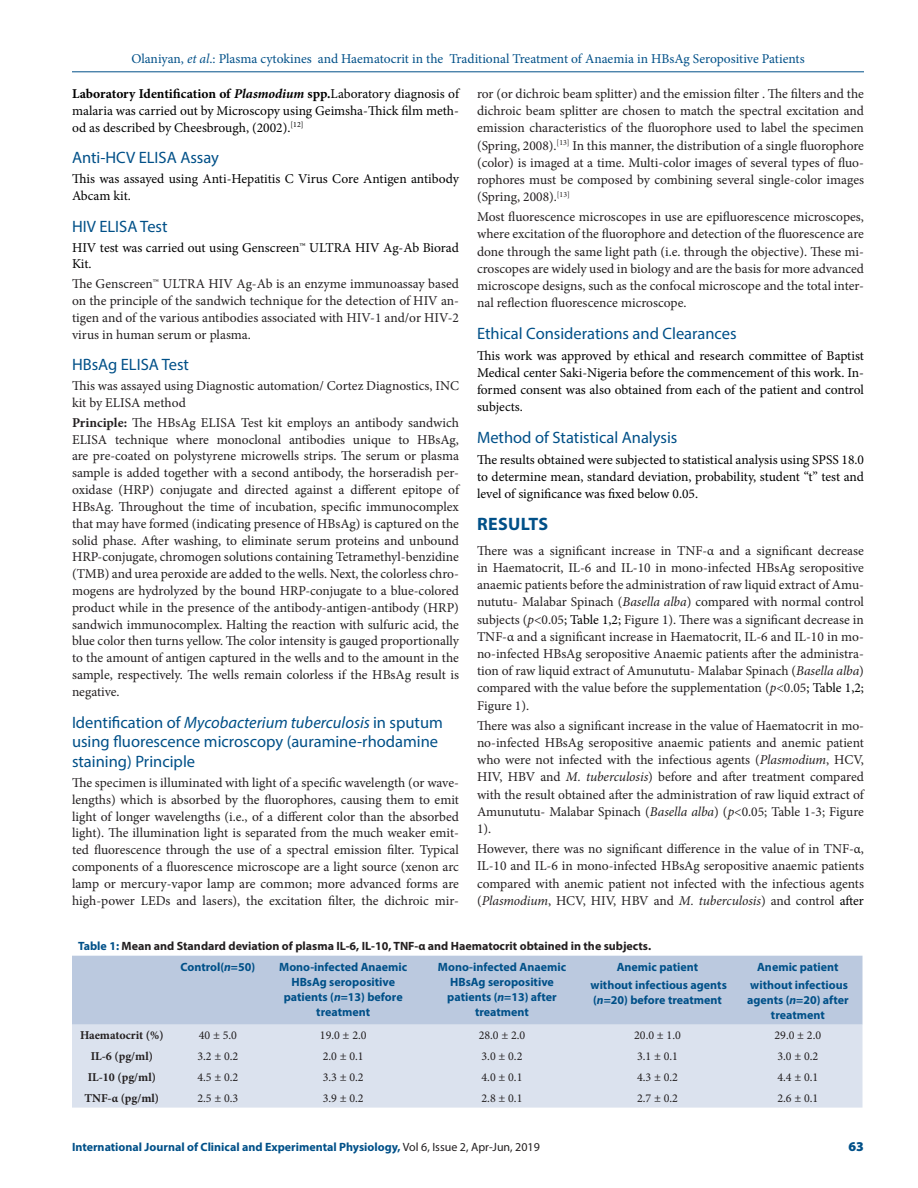
<style>
.page{position:relative;width:918px;height:1188px;background:#fff}
.page>*{position:absolute;margin:0;border:0;box-sizing:border-box;transform-origin:0 0}
._1_HD{font:700 18px "Myriad Pro";letter-spacing:.02em;color:#005088}
._2_HD{font:16.5px/19.8px "Myriad Pro";color:#005088}
.TXT{font:13.5px/17.2px "Minion Pro";color:#231f20;text-align:justify}
.TXT-2{font:13.5px/17.2px "Minion Pro";color:#000;text-align:justify}
.t1{font:13.5px "Minion Pro";color:#005088}
.RRH{font:900 13.5px "Myriad Pro";color:#005088}
.TCH{font:700 12px/15px "Myriad Pro";color:#005088;text-align:center}
.TB{font:12px "Minion Pro";color:#231f20}
.TT{font:700 12px "Myriad Pro";color:#231f20}
.RRH-2{font:700 12px "Myriad Pro";color:#005088}
.TB-2{font:700 12px "Minion Pro";color:#231f20}
.s1{font-style:italic}
.s2{color:#000}
.s3{font-weight:700}
.s4{font-weight:700;font-style:italic}
.s5{color:#005088}
.s6{font-weight:400;color:#231f20}
</style>
<div class="page">
<hr style="left:72px;top:72px;width:792px;height:1px;background:#005088">
<div style="left:72px;top:956px;width:790px;height:69px;background:#bbc9df"></div>
<div style="left:72px;top:1025px;width:790px;height:83px;background:#dbe2ee"></div>
<p class="t1" style="left:131px;top:50px;width:675px">Olaniyan, <span class="s1">et al</span>.: Plasma cytokines and Haematocrit in the Traditional Treatment of Anaemia in HBsAg Seropositive Patients</p>
<p class="TXT" style="left:477px;top:85px;width:389px">ror (or dichroic beam splitter) and the emission filter . The filters and the dichroic beam splitter are chosen to match the spectral excitation and emission characteristics of the fluorophore used to label the specimen (Spring, 2008).<sup>[13]</sup> In this manner, the distribution of a single fluorophore (color) is imaged at a time. Multi-color images of several types of fluo&shy;rophores must be composed by combining several single-color images (Spring, 2008).<sup>[13]</sup></p>
<p class="TXT" style="left:477px;top:208px;width:389px">Most fluorescence microscopes in use are epifluorescence microscopes, where excitation of the fluorophore and detection of the fluorescence are done through the same light path (i.e. through the objective). These mi&shy;croscopes are widely used in biology and are the basis for more advanced microscope designs, such as the confocal microscope and the total inter&shy;nal reflection fluorescence microscope.</p>
<p class="_2_HD" style="left:477px;top:324px;width:261px">Ethical Considerations and Clearances</p>
<p class="TXT-2" style="left:477px;top:347px;width:389px">This work was approved by ethical and research committee of Baptist Medical center Saki-Nigeria before the commencement of this work. In&shy;formed consent was also obtained from each of the patient and control subjects.</p>
<p class="_2_HD" style="left:477px;top:428px;width:202px">Method of Statistical Analysis</p>
<p class="TXT-2" style="left:477px;top:451px;width:389px">The results obtained were subjected to statistical analysis using SPSS 18.0 to determine mean, standard deviation, probability, student “t” test and level of significance was fixed below 0.05.</p>
<p class="_1_HD" style="left:477px;top:512px;width:73px">RESULTS</p>
<p class="TXT" style="left:477px;top:542px;width:389px">There was a significant increase in TNF-α and a significant decrease in Haematocrit, IL-6 and IL-10 in mono-infected HBsAg seropositive anaemic patients before the administration of raw liquid extract of Amu&shy;nututu- Malabar Spinach (<span class="s1">Basella alba</span>) compared with normal control subjects (<span class="s1">p</span>&lt;0.05<span class="s2">; Table 1,2;</span> Figure 1). There was a significant decrease in TNF-α and a significant increase in Haematocrit, IL-6 and IL-10 in mo&shy;no-infected HBsAg seropositive Anaemic patients after the administra&shy;tion of raw liquid extract of Amunututu- Malabar Spinach (<span class="s1">Basella alba</span>) compared with the value before the supplementation (<span class="s1">p</span>&lt;0.05<span class="s2">; Table 1,2; </span>Figure 1).</p>
<p class="TXT" style="left:477px;top:717px;width:389px">There was also a significant increase in the value of Haematocrit in mo&shy;no-infected HBsAg seropositive anaemic patients and anemic patient who were not infected with the infectious agents (<span class="s1">Plasmodium</span>, HCV, HIV, HBV and <span class="s1">M. tuberculosis</span>) before and after treatment compared with the result obtained after the administration of raw liquid extract of Amunututu- Malabar Spinach (<span class="s1">Basella alba</span>) (<span class="s1">p</span>&lt;0.05; Table 1-3; Figure 1).</p>
<p class="TXT" style="left:477px;top:840px;width:389px">However, there was no significant difference in the value of in TNF-α, IL-10 and IL-6 in mono-infected HBsAg seropositive anaemic patients compared with anemic patient not infected with the infectious agents (<span class="s1">Plasmodium</span>, HCV, HIV, HBV and <span class="s1">M. tuberculosis</span>) and control <span class="s2">after</span></p>
<p class="TXT-2" style="left:72px;top:85px;width:389px;line-height:16.8px"><span class="s3">Laboratory Identification of</span> <span class="s4">Plasmodium</span> <span class="s3">spp.</span>Laboratory diagnosis of malaria was carried out by Microscopy using Geimsha-Thick film meth&shy;od as described by Cheesbrough, (2002).<sup>[12]</sup></p>
<p class="_2_HD" style="left:72px;top:148px;width:148px">Anti-HCV ELISA Assay</p>
<p class="TXT-2" style="left:72px;top:171px;width:389px;line-height:16.8px">This was assayed using Anti-Hepatitis C Virus Core Antigen antibody<br>Abcam kit.</p>
<p class="_2_HD" style="left:72px;top:216px;width:97px">HIV ELISA Test</p>
<p class="TXT-2" style="left:72px;top:239px;width:389px;line-height:16.8px">HIV test was carried out using Genscreen™ ULTRA HIV Ag-Ab Biorad<br>Kit.</p>
<p class="TXT" style="left:72px;top:276px;width:389px;line-height:16.8px">The Genscreen™ ULTRA HIV Ag-Ab is an enzyme immunoassay based on the principle of the sandwich technique for the detection of HIV an&shy;tigen and of the various antibodies associated with HIV-1 and/or HIV-2 virus in human serum or plasma.</p>
<p class="_2_HD" style="left:72px;top:355px;width:119px">HBsAg ELISA Test</p>
<p class="TXT" style="left:72px;top:378px;width:389px;line-height:16.8px">This was assayed using Diagnostic automation/ Cortez Diagnostics, INC kit by ELISA method</p>
<p class="TXT" style="left:72px;top:414px;width:389px;line-height:16.8px"><span class="s3">Principle:</span> The HBsAg ELISA Test kit employs an antibody sandwich ELISA technique where monoclonal antibodies unique to HBsAg, are pre-coated on polystyrene microwells strips. The serum or plasma sample is added together with a second antibody, the horseradish per&shy;oxidase (HRP) conjugate and directed against a different epitope of HBsAg. Throughout the time of incubation, specific immunocomplex that may have formed (indicating presence of HBsAg) is captured on the solid phase. After washing, to eliminate serum proteins and unbound HRP-conjugate, chromogen solutions containing Tetramethyl-benzidine (TMB) and urea peroxide are added to the wells. Next, the colorless chro&shy;mogens are hydrolyzed by the bound HRP-conjugate to a blue-colored product while in the presence of the antibody-antigen-antibody (HRP) sandwich immunocomplex. Halting the reaction with sulfuric acid, the blue color then turns yellow. The color intensity is gauged proportionally to the amount of antigen captured in the wells and to the amount in the sample, respectively. The wells remain colorless if the HBsAg result is negative.</p>
<p class="_2_HD" style="left:72px;top:712px;width:372px">Identification of <span class="s1">Mycobacterium tuberculosis</span> in sputum using fluorescence microscopy (auramine-rhodamine staining) Principle</p>
<p class="TXT" style="left:72px;top:774px;width:389px;line-height:16.8px">The specimen is illuminated with light of a specific wavelength (or wave&shy;lengths) which is absorbed by the fluorophores, causing them to emit light of longer wavelengths (i.e., of a different color than the absorbed light). The illumination light is separated from the much weaker emit&shy;ted fluorescence through the use of a spectral emission filter. Typical components of a fluorescence microscope are a light source (xenon arc lamp or mercury-vapor lamp are common; more advanced forms are high-power LEDs and lasers), the excitation filter, the dichroic mir-</p>
<p class="TT" style="left:78px;top:938px;width:575px"><span class="s5">Table 1:</span> Mean and Standard deviation of plasma IL-6, IL-10, TNF-α and Haematocrit obtained in the subjects.</p>
<p class="TCH" style="left:181px;top:959px;width:76px">Control(<span class="s1">n</span>=50)</p>
<p class="TCH" style="left:279px;top:959px;width:130px">Mono-infected Anaemic<br>HBsAg seropositive patients (<span class="s1">n</span>=13) before treatment</p>
<p class="TCH" style="left:438px;top:959px;width:130px">Mono-infected Anaemic<br>HBsAg seropositive patients (<span class="s1">n</span>=13) after treatment</p>
<p class="TCH" style="left:617px;top:959px;width:83px">Anemic patient</p>
<p class="TCH" style="left:757px;top:959px;width:83px">Anemic patient</p>
<p class="TCH" style="left:747px;top:977px;width:103px">without infectious agents (<span class="s1">n</span>=20) after treatment</p>
<p class="TCH" style="left:591px;top:977px;width:138px;text-align:left">without infectious agents (<span class="s1">n</span>=20) before treatment</p>
<p class="TB-2" style="left:80px;top:1027px;width:85px">Haematocrit (%)</p>
<p class="TB" style="left:199px;top:1028px;width:40px">40 ± 5.0</p>
<p class="TB" style="left:320px;top:1028px;width:48px">19.0 ± 2.0</p>
<p class="TB" style="left:479px;top:1028px;width:48px">28.0 ± 2.0</p>
<p class="TB" style="left:634px;top:1028px;width:48px">20.0 ± 1.0</p>
<p class="TB" style="left:775px;top:1028px;width:48px">29.0 ± 2.0</p>
<p class="TB-2" style="left:91px;top:1048px;width:64px">IL-6 (pg/ml)</p>
<p class="TB" style="left:197px;top:1048px;width:42px">3.2 ± 0.2</p>
<p class="TB" style="left:323px;top:1048px;width:42px">2.0 ± 0.1</p>
<p class="TB" style="left:482px;top:1048px;width:42px">3.0 ± 0.2</p>
<p class="TB" style="left:637px;top:1048px;width:42px">3.1 ± 0.1</p>
<p class="TB" style="left:777px;top:1048px;width:42px">3.0 ± 0.2</p>
<p class="TB-2" style="left:88px;top:1069px;width:70px">IL-10 (pg/ml)</p>
<p class="TB" style="left:197px;top:1069px;width:42px">4.5 ± 0.2</p>
<p class="TB" style="left:323px;top:1069px;width:42px">3.3 ± 0.2</p>
<p class="TB" style="left:482px;top:1069px;width:42px">4.0 ± 0.1</p>
<p class="TB" style="left:637px;top:1069px;width:42px">4.3 ± 0.2</p>
<p class="TB" style="left:777px;top:1069px;width:42px">4.4 ± 0.1</p>
<p class="TB-2" style="left:85px;top:1089px;width:76px">TNF-α (pg/ml)</p>
<p class="TB" style="left:197px;top:1090px;width:42px">2.5 ± 0.3</p>
<p class="TB" style="left:323px;top:1090px;width:42px">3.9 ± 0.2</p>
<p class="TB" style="left:482px;top:1090px;width:42px">2.8 ± 0.1</p>
<p class="TB" style="left:637px;top:1090px;width:42px">2.7 ± 0.2</p>
<p class="TB" style="left:777px;top:1090px;width:42px">2.6 ± 0.1</p>
<p class="RRH-2" style="left:72px;top:1139px;width:469px">International Journal of Clinical and Experimental Physiology, <span class="s6">Vol 6, Issue 2, Apr-Jun, 2019</span></p>
<p class="RRH" style="left:849px;top:1137px;width:17px">63</p>
</div>
